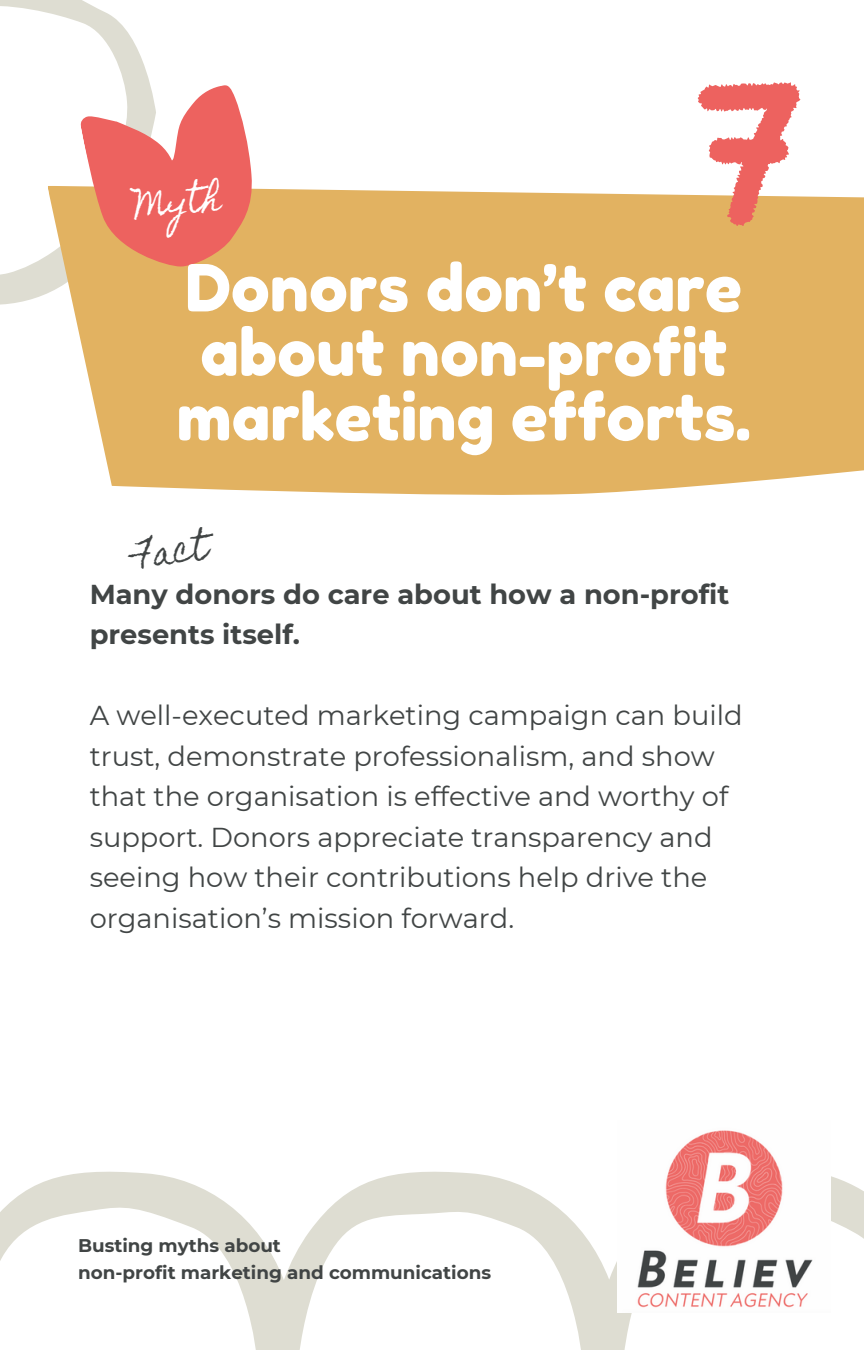
<style>
.page{position:relative;width:864px;height:1350px;background:#fff}
.page>*{position:absolute;margin:0;border:0;box-sizing:border-box;transform-origin:0 0}
.t1{font:64.8px/64.6px "Fredoka One";color:#fff;text-align:center}
.t2{font:31.5px "Homemade Apple";color:#414545}
.t3{font:31.5px "Homemade Apple";color:#fff}
.t4{font:27.22px/40.5px "Montserrat";color:#414545}
.t5{font:700 27.22px/40.5px "Montserrat";color:#414545}
.t6{font:700 18.22px "Montserrat";color:#414545}
</style>
<div class="page">
<svg style="left:0;top:0;width:150px;height:305px"></svg>
<svg style="left:48px;top:105px;width:816px;height:390px;fill:#e2b261"></svg>
<svg style="left:78px;top:82px;width:192px;height:200px"></svg>
<svg style="left:0;top:1171px;width:864px;height:179px"></svg>
<svg style="left:698px;top:82px;width:103px;height:144px"></svg>
<img style="left:618px;top:1130px;width:212px;height:183px">
<h2 class="t3" style="left:132px;top:190px;width:89px;rotate:-7deg">Myth</h2>
<p class="t1" style="left:177px;top:255px;width:576px">Donors don’t care about non-profit marketing efforts.</p>
<p class="t2" style="left:132px;top:538px;width:75px;rotate:-7deg">Fact</p>
<p class="t5" style="left:90px;top:574px;width:641px">Many donors do care about how a non-profit presents itself.</p>
<p class="t4" style="left:90px;top:695px;width:654px">A well-executed marketing campaign can build trust, demonstrate professionalism, and show that the organisation is effective and worthy of support. Donors appreciate transparency and seeing how their contributions help drive the organisation’s mission forward.</p>
<h2 class="t6" style="left:78px;top:1234px;width:204px">Busting myths about</h2>
<h3 class="t6" style="left:78px;top:1262px;width:415px">non-profit marketing and communications</h3>
</div>
